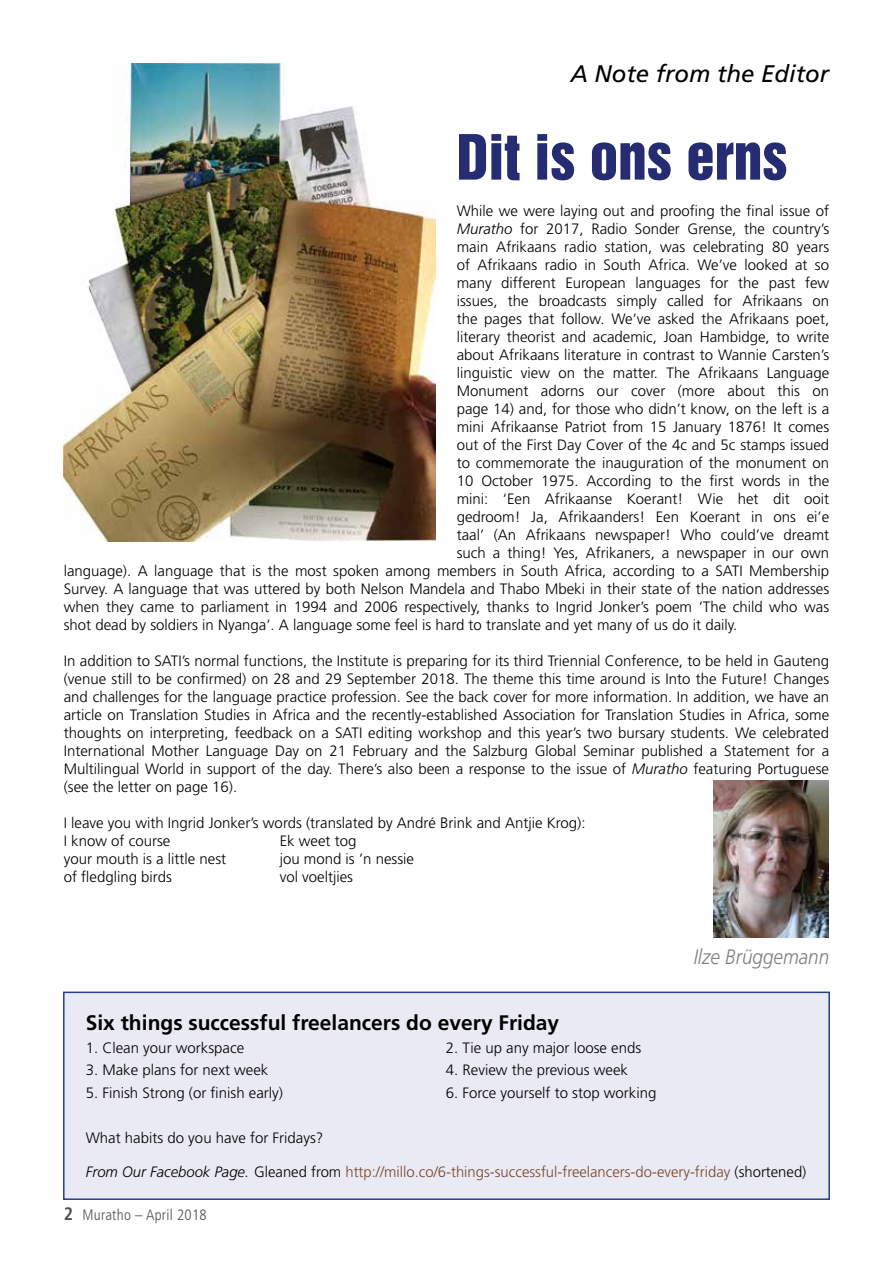
<style>
.page{position:relative;width:893px;height:1263px;background:#fff}
.page>*{position:absolute;margin:0;border:0;box-sizing:border-box;transform-origin:0 0}
.t1{font:57px "Helvetica Inserat";color:#252c71}
.t2{font:italic 24px "Frutiger LT Std";color:#000}
.t3{font:700 21px "Frutiger LT Std";color:#000}
.t4{font:italic 300 21px "Frutiger LT Std";color:#818084;scale:.9 1}
.t5{font:300 15px/18px "Frutiger LT Std";color:#000;text-align:justify}
.t6{font:300 15px "Frutiger LT Std";color:#79472c}
.t7{font:300 condensed 15px "Frutiger LT Std";letter-spacing:.02em;color:#504f53}
.s1{font-style:italic}
.s2{font-style:italic;color:#000}
.s3{color:#000}
.s4{font-weight:700;font-size:18px}
</style>
<div class="page">
<img style="left:714px;top:781px;width:115px;height:156px">
<img style="left:64px;top:64px;width:371px;height:478px">
<div style="left:64px;top:992px;width:765px;height:207px;background:#eaeaf4"></div>
<div style="left:63px;top:991px;width:767px;height:209px;border:2px solid #25408f"></div>
<h2 class="t2" style="left:570px;top:59px;width:260px">A Note from the Editor</h2>
<h1 class="t1" style="left:457px;top:123px;width:332px">Dit is ons erns</h1>
<p class="t5" style="left:457px;top:202px;width:374px">While we were laying out and proofing the final issue of</p>
<p class="t5" style="left:457px;top:220px;width:374px"><span class="s1">Muratho</span> for 2017, Radio Sonder Grense, the country’s</p>
<p class="t5" style="left:457px;top:238px;width:374px">main Afrikaans radio station, was celebrating 80 years</p>
<p class="t5" style="left:457px;top:256px;width:374px">of Afrikaans radio in South Africa. We’ve looked at so</p>
<p class="t5" style="left:457px;top:274px;width:374px">many different European languages for the past few</p>
<p class="t5" style="left:457px;top:292px;width:374px">issues, the broadcasts simply called for Afrikaans on</p>
<p class="t5" style="left:457px;top:310px;width:374px">the pages that follow. We’ve asked the Afrikaans poet,</p>
<p class="t5" style="left:457px;top:328px;width:374px">literary theorist and academic, Joan Hambidge, to write</p>
<p class="t5" style="left:457px;top:346px;width:374px">about Afrikaans literature in contrast to Wannie Carsten’s</p>
<p class="t5" style="left:457px;top:364px;width:374px">linguistic view on the matter. The Afrikaans Language</p>
<p class="t5" style="left:457px;top:382px;width:374px">Monument adorns our cover (more about this on</p>
<p class="t5" style="left:457px;top:400px;width:374px">page 14) and, for those who didn’t know, on the left is a</p>
<p class="t5" style="left:457px;top:418px;width:374px">mini Afrikaanse Patriot from 15 January 1876! It comes</p>
<p class="t5" style="left:457px;top:436px;width:374px">out of the First Day Cover of the 4c and 5c stamps issued</p>
<p class="t5" style="left:457px;top:454px;width:374px">to commemorate the inauguration of the monument on</p>
<p class="t5" style="left:457px;top:472px;width:374px">10 October 1975. According to the first words in the</p>
<p class="t5" style="left:457px;top:490px;width:374px">mini: ‘Een Afrikaanse Koerant! Wie het dit ooit</p>
<p class="t5" style="left:457px;top:508px;width:374px">gedroom! Ja, Afrikaanders! Een Koerant in ons ei’e</p>
<p class="t5" style="left:457px;top:526px;width:374px">taal’ (An Afrikaans newspaper! Who could’ve dreamt</p>
<p class="t5" style="left:457px;top:544px;width:374px">such a thing! Yes, Afrikaners, a newspaper in our own</p>
<p class="t5" style="left:64px;top:562px;width:767px">language). A language that is the most spoken among members in South Africa, according to a SATI Membership</p>
<p class="t5" style="left:64px;top:580px;width:767px">Survey. A language that was uttered by both Nelson Mandela and Thabo Mbeki in their state of the nation addresses</p>
<p class="t5" style="left:64px;top:598px;width:767px">when they came to parliament in 1994 and 2006 respectively, thanks to Ingrid Jonker’s poem ‘The child who was</p>
<p class="t5" style="left:64px;top:616px;width:675px">shot dead by soldiers in Nyanga’. A language some feel is hard to translate and yet many of us do it daily.</p>
<p class="t5" style="left:64px;top:652px;width:767px">In addition to SATI’s normal functions, the Institute is preparing for its third Triennial Conference, to be held in Gauteng (venue still to be confirmed) on 28 and 29 September 2018. The theme this time around is Into the Future! Changes and challenges for the language practice profession. See the back cover for more information. In addition, we have an article on Translation Studies in Africa and the recently-established Association for Translation Studies in Africa, some thoughts on interpreting, feedback on a SATI editing workshop and this year’s two bursary students. We celebrated International Mother Language Day on 21 February and the Salzburg Global Seminar published a Statement for a Multilingual World in support of the day. There’s also been a response to the issue of <span class="s1">Muratho</span> featuring Portuguese (see the letter on page 16).</p>
<p class="t5" style="left:64px;top:814px;width:523px">I leave you with Ingrid Jonker’s words (translated by André Brink and Antjie Krog):<br>I know of course</p>
<p class="t5" style="left:280px;top:832px;width:78px">Ek weet tog</p>
<p class="t5" style="left:64px;top:850px;width:164px">your mouth is a little nest</p>
<p class="t5" style="left:280px;top:850px;width:136px">jou mond is ’n nessie</p>
<p class="t5" style="left:64px;top:868px;width:110px">of fledgling birds</p>
<p class="t5" style="left:280px;top:868px;width:75px">vol voeltjies</p>
<h3 class="t4" style="left:694px;top:945px;width:152px">Ilze Brüggemann</h3>
<h3 class="t3" style="left:86px;top:1010px;width:475px">Six things successful freelancers do every Friday</h3>
<p class="t5" style="left:86px;top:1039px;width:160px">1. Clean your workspace</p>
<p class="t5" style="left:446px;top:1039px;width:197px">2. Tie up any major loose ends</p>
<p class="t5" style="left:86px;top:1061px;width:184px">3. Make plans for next week</p>
<p class="t5" style="left:446px;top:1061px;width:184px">4. Review the previous week</p>
<p class="t5" style="left:86px;top:1084px;width:199px">5. Finish Strong (or finish early)</p>
<p class="t5" style="left:446px;top:1084px;width:212px">6. Force yourself to stop working</p>
<p class="t5" style="left:86px;top:1128px;width:239px">What habits do you have for Fridays?</p>
<p class="t6" style="left:86px;top:1163px;width:722px"><span class="s2">From Our Facebook Page.</span> <span class="s3">Gleaned from</span> http://millo.co/6-things-successful-freelancers-do-every-friday <span class="s3">(shortened)</span></p>
<p class="t7" style="left:64px;top:1207px;width:144px"><span class="s4">2</span> Muratho – April 2018</p>
</div>
